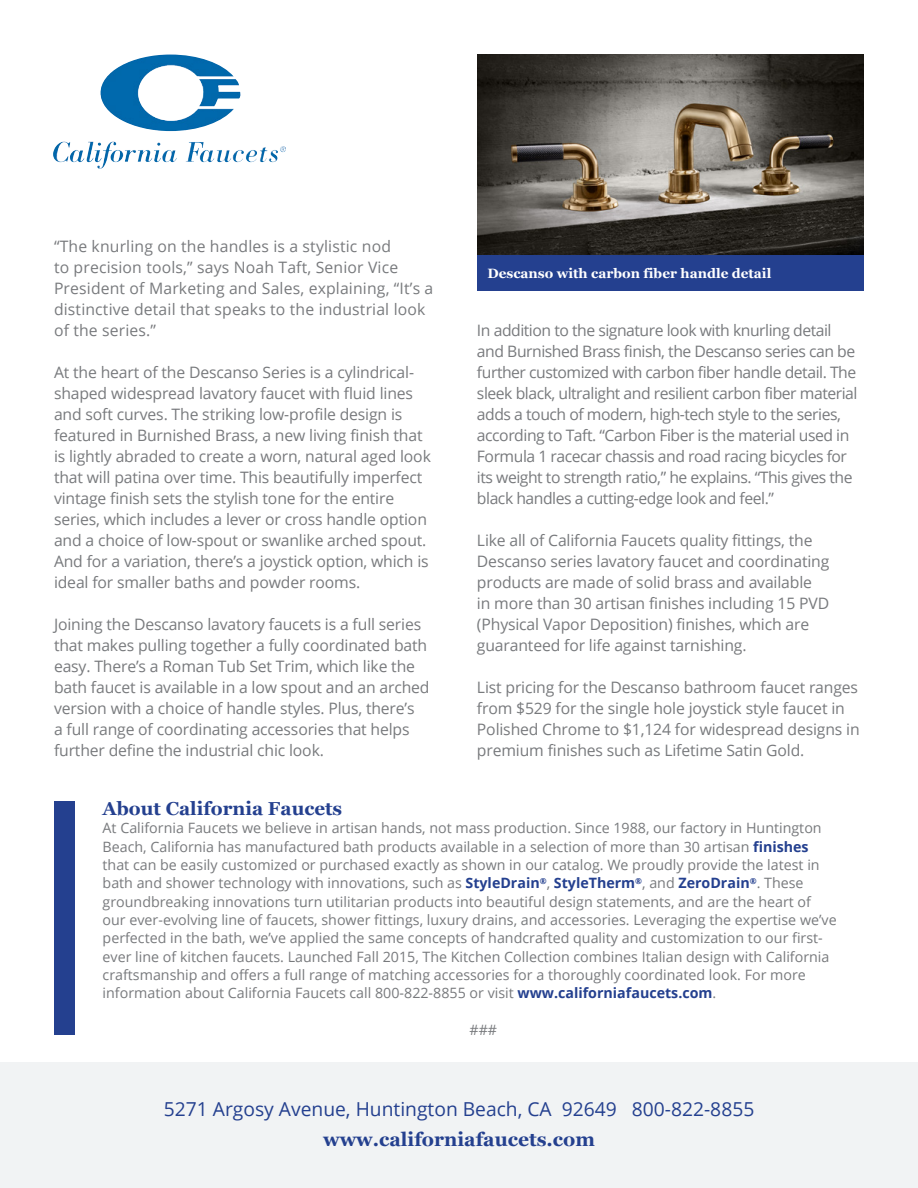
<style>
.page{position:relative;width:918px;height:1188px;background:#fff}
.page>*{position:absolute;margin:0;border:0;box-sizing:border-box;transform-origin:0 0}
.t1{font:19.2px "Open Sans";color:#24408f}
.t2{font:700 19.2px "Georgia";color:#24408f}
.t3{font:700 18.75px "Georgia";color:#24408f}
.t4{font:15.75px/21px "Open Sans";letter-spacing:-.01em;color:#787a7d}
.t5{font:15.75px/21px "Open Sans";letter-spacing:-.03em;color:#787a7d}
.t6{font:15.75px/21px "Open Sans";letter-spacing:.01em;color:#787a7d}
.t7{font:14.25px/18.3px "Open Sans";color:#787a7d}
.t8{font:700 13.5px "Georgia";color:#fff}
.s1{font-weight:700;color:#24408f}
</style>
<div class="page">
<div style="left:0;top:1062px;width:918px;height:126px;background:#f1f3f4"></div>
<img style="left:53px;top:55px;width:233px;height:113px">
<div style="left:54px;top:801px;width:20px;height:234px;background:#24408f"></div>
<img style="left:477px;top:54px;width:387px;height:201px">
<div style="left:477px;top:255px;width:387px;height:36px;background:#24408f"></div>
<p class="t6" style="left:54px;top:235px;width:381px">“The knurling on the handles is a stylistic nod<br>to precision tools,” says Noah Taft, Senior Vice President of Marketing and Sales, explaining, “It’s a distinctive detail that speaks to the industrial look of the series.”</p>
<p class="t4" style="left:54px;top:361px;width:378px">At the heart of the Descanso Series is a cylindrical&shy;shaped widespread lavatory faucet with fluid lines and soft curves. The striking low-profile design is featured in Burnished Brass, a new living finish that is lightly abraded to create a worn, natural aged look that will patina over time. This beautifully imperfect vintage finish sets the stylish tone for the entire series, which includes a lever or cross handle option and a choice of low-spout or swanlike arched spout.<br>And for a variation, there’s a joystick option, which is ideal for smaller baths and powder rooms.</p>
<p class="t4" style="left:54px;top:613px;width:377px">Joining the Descanso lavatory faucets is a full series that makes pulling together a fully coordinated bath easy. There’s a Roman Tub Set Trim, which like the bath faucet is available in a low spout and an arched version with a choice of handle styles. Plus, there’s<br>a full range of coordinating accessories that helps further define the industrial chic look.</p>
<p class="t8" style="left:488px;top:263px;width:285px">Descanso with carbon fiber handle detail</p>
<p class="t5" style="left:477px;top:319px;width:382px">In addition to the signature look with knurling detail and Burnished Brass finish, the Descanso series can be further customized with carbon fiber handle detail. The sleek black, ultralight and resilient carbon fiber material adds a touch of modern, high-tech style to the series, according to Taft. “Carbon Fiber is the material used in Formula 1 racecar chassis and road racing bicycles for its weight to strength ratio,” he explains. “This gives the black handles a cutting-edge look and feel.”</p>
<p class="t4" style="left:477px;top:529px;width:354px">Like all of California Faucets quality fittings, the Descanso series lavatory faucet and coordinating products are made of solid brass and available in more than 30 artisan finishes including 15 PVD (Physical Vapor Deposition) finishes, which are guaranteed for life against tarnishing.</p>
<p class="t4" style="left:477px;top:676px;width:384px">List pricing for the Descanso bathroom faucet ranges from $529 for the single hole joystick style faucet in Polished Chrome to $1,124 for widespread designs in premium finishes such as Lifetime Satin Gold.</p>
<p class="t3" style="left:103px;top:795px;width:241px">About California Faucets</p>
<p class="t7" style="left:103px;top:819px;width:736px">At California Faucets we believe in artisan hands, not mass production. Since 1988, our factory in Huntington Beach, California has manufactured bath products available in a selection of more than 30 artisan <span class="s1">finishes </span>that can be easily customized or purchased exactly as shown in our catalog. We proudly provide the latest in bath and shower technology with innovations, such as <span class="s1">StyleDrain</span><sup>®</sup>, <span class="s1">StyleTherm</span><sup>®</sup>, and <span class="s1">ZeroDrain</span><sup>®</sup>. These groundbreaking innovations turn utilitarian products into beautiful design statements, and are the heart of our ever-evolving line of faucets, shower fittings, luxury drains, and accessories. Leveraging the expertise we’ve perfected in the bath, we’ve applied the same concepts of handcrafted quality and customization to our first&shy;ever line of kitchen faucets. Launched Fall 2015, The Kitchen Collection combines Italian design with California craftsmanship and offers a full range of matching accessories for a thoroughly coordinated look. For more information about California Faucets call 800-822-8855 or visit <span class="s1">www.californiafaucets.com</span>.</p>
<p class="t7" style="left:469px;top:1020px;width:29px">###</p>
<p class="t1" style="left:164px;top:1096px;width:592px">5271 Argosy Avenue, Huntington Beach, CA 92649 800-822-8855</p>
<p class="t2" style="left:323px;top:1125px;width:273px">www.californiafaucets.com</p>
</div>
